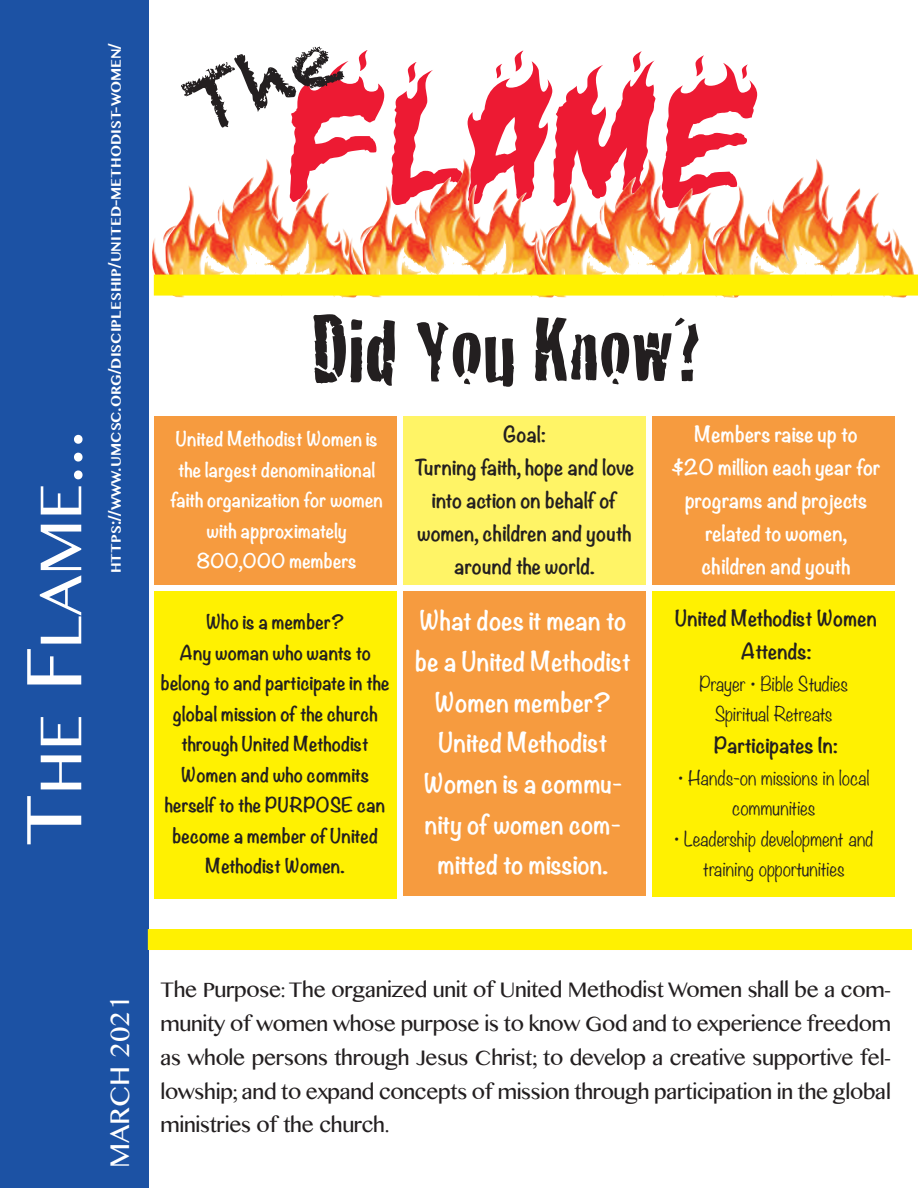
<style>
.page{position:relative;width:918px;height:1188px;background:#fff}
.page>*{position:absolute;margin:0;border:0;box-sizing:border-box;transform-origin:0 0}
.t1{font:202.95px "Char BB";color:#ed1a33;scale:1.16 1}
.t2{font:93px "Cracked";color:#231f20}
.t3{font:59.7px "Bangla MN";color:#fff}
.t4{font:27px "Bangla MN";color:#fff}
.t5{font:700 24px/40.7px "Noteworthy";color:#fff;text-align:center}
.t6{font:21px/33.8px "Bangla MN";letter-spacing:-.015em;color:#231f20;text-align:justify}
.t7{font:700 19.5px/33px "Noteworthy";color:#231f20;text-align:center}
.t8{font:700 19.5px/33px "Noteworthy";color:#fff;text-align:center}
.t9{font:700 18px/30.5px "Noteworthy";color:#231f20;text-align:center}
.t10{font:300 18px/30.5px "Noteworthy";color:#231f20;text-align:center}
.t11{font:700 18px/30.5px "Noteworthy";color:#fff;text-align:center}
.t12{font:700 13.5px "Bangla MN";color:#fff}
.s1{font-size:79.5px}
.s2{font-size:18px}
</style>
<div class="page">
<div style="left:0;top:0;width:148px;height:1188px;background:#1c52a4"></div>
<img style="left:152px;top:159px;width:197px;height:139px">
<img style="left:349px;top:159px;width:185px;height:139px">
<img style="left:534px;top:159px;width:168px;height:139px">
<img style="left:702px;top:159px;width:212px;height:139px">
<div style="left:154px;top:275px;width:764px;height:21px;background:#fff101"></div>
<div style="left:148px;top:929px;width:764px;height:21px;background:#fff101"></div>
<div style="left:154px;top:417px;width:243px;height:168px;background:#f69b3f"></div>
<div style="left:652px;top:417px;width:243px;height:168px;background:#f69b3f"></div>
<div style="left:652px;top:592px;width:243px;height:305px;background:#fff101"></div>
<div style="left:154px;top:592px;width:243px;height:307px;background:#fff101"></div>
<div style="left:403px;top:592px;width:243px;height:304px;background:#f69b3f"></div>
<div style="left:403px;top:417px;width:243px;height:168px;background:#fff466"></div>
<h3 class="t3" style="left:26px;top:846px;width:417px;rotate:-90deg"><span class="s1">T</span>he <span class="s1">F</span>laMe<span class="s1">...</span></h3>
<p class="t12" style="left:108px;top:573px;width:532px;rotate:-90deg">https<span class="s2">://</span>www<span class="s2">.</span>umcsc<span class="s2">.</span>org<span class="s2">/</span>discipleship<span class="s2">/</span>united<span class="s2">-</span>methodist<span class="s2">-</span>women<span class="s2">/</span></p>
<h1 class="t1" style="left:286px;top:34px;width:404px">FLAME</h1>
<h2 class="t2" style="left:311px;top:303px;width:392px">Did You Know?</h2>
<p class="t11" style="left:171px;top:422px;width:214px">United Methodist Women is the largest denominational faith organization for women with approximately<br>800,000 members</p>
<p class="t8" style="left:671px;top:416px;width:211px">Members raise up to $20 million each year for programs and projects related to women, children and youth</p>
<p class="t7" style="left:675px;top:601px;width:203px">United Methodist Women<br>Attends:</p>
<p class="t10" style="left:700px;top:667px;width:150px">Prayer • Bible Studies<br>Spiritual Retreats</p>
<p class="t7" style="left:714px;top:728px;width:125px">Participates In:</p>
<p class="t10" style="left:678px;top:761px;width:193px">• Hands-on missions in local communities</p>
<p class="t10" style="left:674px;top:822px;width:201px">• Leadership development and training opportunities</p>
<p class="t7" style="left:415px;top:416px;width:221px">Goal:<br>Turning faith, hope and love into action on behalf of women, children and youth around the world.</p>
<p class="t9" style="left:161px;top:606px;width:230px">Who is a member?<br>Any woman who wants to belong to and participate in the global mission of the church through United Methodist<br>Women and who commits herself to the PURPOSE can become a member of United<br>Methodist Women.</p>
<p class="t5" style="left:415px;top:599px;width:217px">What does it mean to be a United Methodist<br>Women member?<br>United Methodist<br>Women is a commu&shy;nity of women com&shy;mitted to mission.</p>
<p class="t4" style="left:104px;top:1168px;width:174px;rotate:-90deg">MaRCh 2021</p>
<p class="t6" style="left:160px;top:973px;width:732px">The Purpose: The organized unit of United Methodist Women shall be a com&shy;munity of women whose purpose is to know God and to experience freedom as whole persons through Jesus Christ; to develop a creative supportive fel&shy;lowship; and to expand concepts of mission through participation in the global ministries of the church.</p>
</div>
